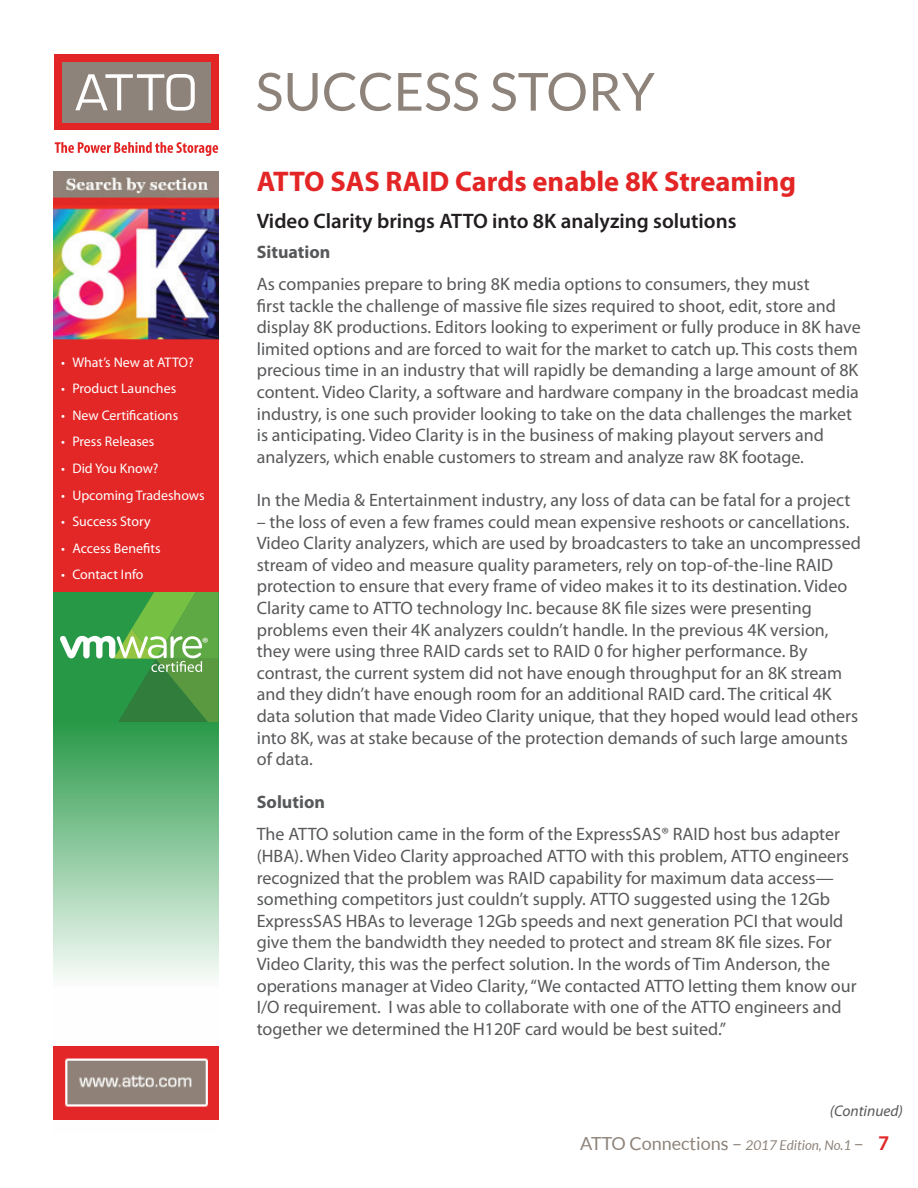
<style>
.page{position:relative;width:918px;height:1188px;background:#fff}
.page>*{position:absolute;margin:0;border:0;box-sizing:border-box;transform-origin:0 0}
.t1{font:52.5px "Lato";color:#8e837a}
.t2{font:700 28.5px "Myriad Pro";color:#e32525}
.t3{font:600 21px "Myriad Pro";color:#231f20}
.t4{font:18px/21.6px "Myriad Pro";color:#57585a}
.t5{font:18px "Lato";color:#8e837a}
.t6{font:700 18px "Myriad Pro";color:#57585a}
.t7{font:italic 15.45px "Myriad Pro";color:#57585a}
.t8{font:15px "Myriad Pro";color:#fff}
.t9{font:13.95px "Myriad Pro";color:#fff}
.s1{font-style:italic;font-size:13.5px}
.s2{font-family:"Myriad Pro";font-weight:600;font-size:21px;color:#e32525}
</style>
<div class="page">
<svg style="left:53px;top:722px;width:165px;height:256px"></svg>
<img style="left:53px;top:1046px;width:165px;height:74px">
<div style="left:53px;top:591px;width:165px;height:131px;background:#269846"></div>
<svg style="left:60px;top:591px;width:158px;height:131px"></svg>
<img style="left:53px;top:172px;width:165px;height:419px">
<div style="left:54px;top:54px;width:165px;height:76px;background:#e32525"></div>
<div style="left:62px;top:62px;width:149px;height:60px;background:#8e837a"></div>
<svg style="left:75px;top:74px;width:120px;height:37px"></svg>
<svg style="left:55px;top:142px;width:163px;height:14px"></svg>
<p class="t9" style="left:61px;top:354px;width:134px">• What’s New at ATTO?</p>
<p class="t9" style="left:61px;top:380px;width:117px">• Product Launches</p>
<p class="t9" style="left:61px;top:407px;width:119px">• New Certifications</p>
<p class="t9" style="left:61px;top:433px;width:95px">• Press Releases</p>
<p class="t9" style="left:61px;top:460px;width:99px">• Did You Know?</p>
<p class="t9" style="left:61px;top:486px;width:145px">• Upcoming Tradeshows</p>
<p class="t9" style="left:61px;top:513px;width:91px">• Success Story</p>
<p class="t9" style="left:61px;top:539px;width:101px">• Access Benefits</p>
<p class="t9" style="left:61px;top:566px;width:84px">• Contact Info</p>
<p class="t8" style="left:202px;top:633px;width:8px">®</p>
<h1 class="t1" style="left:256px;top:62px;width:401px">SUCCESS STORY</h1>
<h2 class="t2" style="left:257px;top:163px;width:541px">ATTO SAS RAID Cards enable 8K Streaming</h2>
<p class="t3" style="left:257px;top:208px;width:481px">Video Clarity brings ATTO into 8K analyzing solutions</p>
<p class="t6" style="left:257px;top:240px;width:75px">Situation</p>
<p class="t4" style="left:257px;top:273px;width:605px">As companies prepare to bring 8K media options to consumers, they must<br>first tackle the challenge of massive file sizes required to shoot, edit, store and display 8K productions. Editors looking to experiment or fully produce in 8K have limited options and are forced to wait for the market to catch up. This costs them precious time in an industry that will rapidly be demanding a large amount of 8K content. Video Clarity, a software and hardware company in the broadcast media industry, is one such provider looking to take on the data challenges the market is anticipating. Video Clarity is in the business of making playout servers and analyzers, which enable customers to stream and analyze raw 8K footage.</p>
<p class="t4" style="left:257px;top:489px;width:595px">In the Media &amp; Entertainment industry, any loss of data can be fatal for a project</p>
<p class="t4" style="left:257px;top:510px;width:606px">– the loss of even a few frames could mean expensive reshoots or cancellations.<br>Video Clarity analyzers, which are used by broadcasters to take an uncompressed stream of video and measure quality parameters, rely on top-of-the-line RAID protection to ensure that every frame of video makes it to its destination. Video Clarity came to ATTO technology Inc. because 8K file sizes were presenting problems even their 4K analyzers couldn’t handle. In the previous 4K version, they were using three RAID cards set to RAID 0 for higher performance. By contrast, the current system did not have enough throughput for an 8K stream and they didn’t have enough room for an additional RAID card. The critical 4K data solution that made Video Clarity unique, that they hoped would lead others into 8K, was at stake because of the protection demands of such large amounts of data.</p>
<p class="t6" style="left:257px;top:791px;width:70px">Solution</p>
<p class="t4" style="left:257px;top:823px;width:601px">The ATTO solution came in the form of the ExpressSAS® RAID host bus adapter (HBA). When Video Clarity approached ATTO with this problem, ATTO engineers recognized that the problem was RAID capability for maximum data access— something competitors just couldn’t supply. ATTO suggested using the 12Gb ExpressSAS HBAs to leverage 12Gb speeds and next generation PCI that would give them the bandwidth they needed to protect and stream 8K file sizes. For Video Clarity, this was the perfect solution. In the words of Tim Anderson, the operations manager at Video Clarity, “We contacted ATTO letting them know our I/O requirement. I was able to collaborate with one of the ATTO engineers and together we determined the H120F card would be best suited.”</p>
<p class="t7" style="left:830px;top:1101px;width:75px">(Continued)</p>
<p class="t5" style="left:580px;top:1133px;width:311px">ATTO Connections – <span class="s1">2017 Edition, No.1</span> – <span class="s2">7</span></p>
</div>
